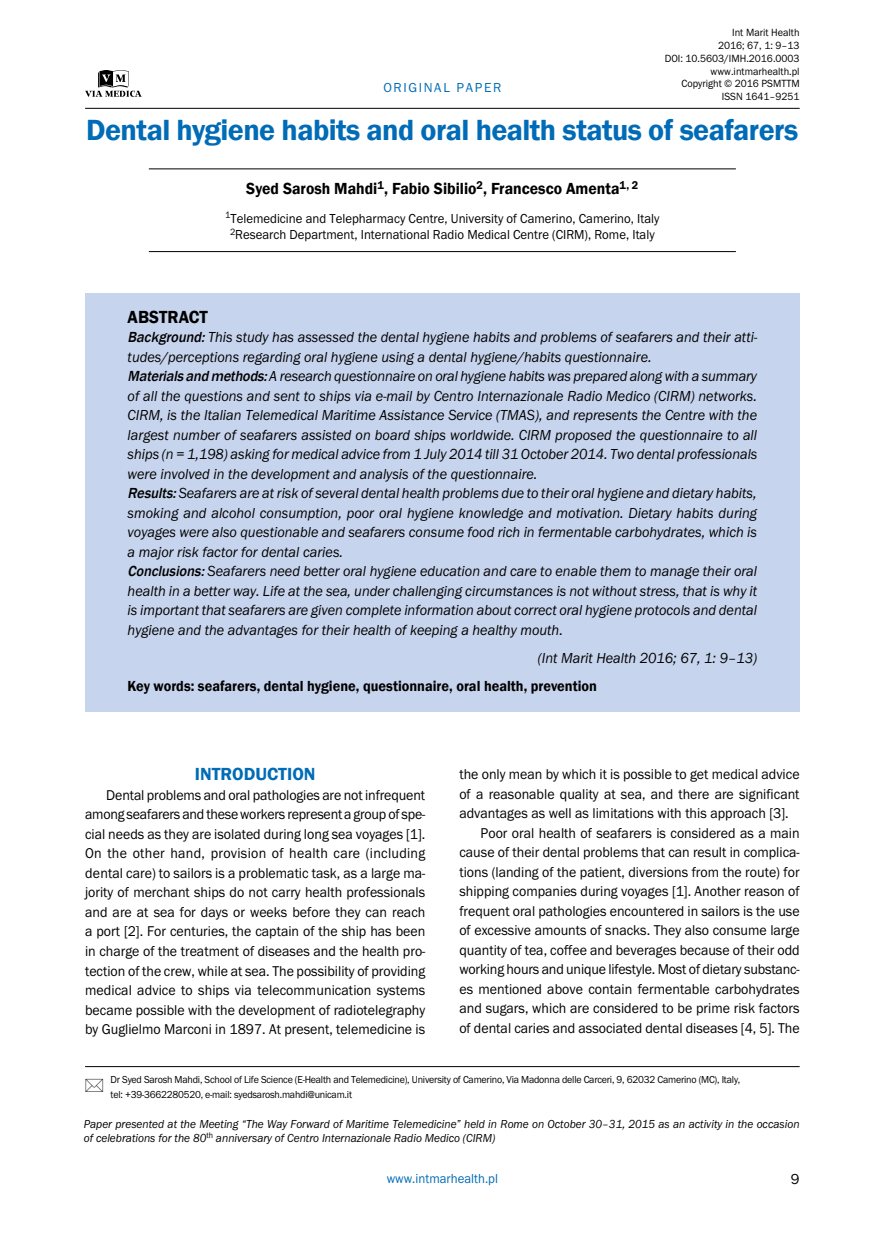
<style>
.page{position:relative;width:872px;height:1234px;background:#fff}
.page>*{position:absolute;margin:0;border:0;box-sizing:border-box;transform-origin:0 0}
.t1{font:600 30px "Franklin Gothic";letter-spacing:-.02em;color:#006bb6}
.t2{font:600 18px "Franklin Gothic";color:#006bb6}
.t3{font:600 18px "Franklin Gothic";color:#000;scale:.95 1}
.t4{font:600 16.5px "Franklin Gothic";color:#000;scale:.95 1}
.t5{font:italic 15px/19.5px "Franklin Got Itc TEE";color:#000;scale:.95 1}
.t6{font:600 15px "Franklin Gothic";color:#000;scale:.95 1}
.t7{font:15px "Franklin Got Itc TEE";color:#000}
.t8{font:14.7px/19.5px "Franklin Got Itc TEE";color:#000;text-align:justify;scale:.95 1}
.t9{font:13.5px/16.2px "Franklin Got Itc TEE";color:#000;text-align:center;scale:.95 1}
.t10{font:13.5px "Franklin Got Itc TEE";color:#006bb6;scale:.95 1}
.t11{font:13.5px "Franklin Got Itc TEE";letter-spacing:.12em;color:#006bb6}
.t12{font:italic 12px/14.4px "Franklin Got Itc TEE";color:#000;scale:.95 1}
.t13{font:10.8px/12.8px "Franklin Got Itc TEE";color:#000;text-align:right;scale:.95 1}
.t14{font:10.5px/15px "Franklin Got Itc TEE";letter-spacing:-.02em;color:#000;scale:.95 1}
.s1{font-family:"Franklin Gothic";font-weight:500}
</style>
<div class="page">
<hr style="left:85px;top:108px;width:714px;height:1px;background:#000">
<svg style="left:85px;top:70px;width:57px;height:27px"></svg>
<hr style="left:85px;top:1065px;width:714px;height:1px;background:#000">
<div style="left:85px;top:294px;width:714px;height:417px;background:#c7d4ed"></div>
<hr style="left:149px;top:168px;width:587px;height:1px;background:#000">
<hr style="left:149px;top:251px;width:587px;height:1px;background:#000">
<p class="t11" style="left:383px;top:80px;width:119px">ORIGINAL PAPER</p>
<p class="t13" style="left:664px;top:27px;width:144px">Int Marit Health<br>2016; 67, 1: 9–13<br>DOI: 10.5603/IMH.2016.0003 www.intmarhealth.pl<br>Copyright © 2016 PSMTTM<br>ISSN 1641–9251</p>
<h1 class="t1" style="left:86px;top:112px;width:713px">Dental hygiene habits and oral health status of seafarers</h1>
<p class="t4" style="left:246px;top:178px;width:414px">Syed Sarosh Mahdi<sup>1</sup>, Fabio Sibilio<sup>2</sup>, Francesco Amenta<sup>1,</sup> <sup>2</sup></p>
<p class="t9" style="left:225px;top:210px;width:458px"><sup>1</sup>Telemedicine and Telepharmacy Centre, University of Camerino, Camerino, Italy<br><sup>2</sup>Research Department, International Radio Medical Centre (CIRM), Rome, Italy</p>
<p class="t3" style="left:128px;top:305px;width:86px">ABSTRACT</p>
<p class="t5" style="left:128px;top:327px;width:664px"><span class="s1">Background:</span>This study has assessed the dental hygiene habits and problems of seafarers and their atti&shy;tudes/perceptions regarding oral hygiene using a dental hygiene/habits questionnaire.<br><span class="s1">Materialsand methods:</span>A research questionnaire on oral hygiene habits was prepared along with a summary of all the questions and sent to ships via e-mail by Centro Internazionale Radio Medico (CIRM) networks.<br>CIRM, is the Italian Telemedical Maritime Assistance Service (TMAS), and represents the Centre with the largest number of seafarers assisted on board ships worldwide. CIRM proposed the questionnaire to all ships (n = 1,198) asking for medical advice from 1 July 2014 till 31 October 2014. Two dental professionals were involved in the development and analysis of the questionnaire.<br><span class="s1">Results:</span>Seafarers are at risk of several dental health problems due to their oral hygiene and dietary habits, smoking and alcohol consumption, poor oral hygiene knowledge and motivation. Dietary habits during voyages were also questionable and seafarers consume food rich in fermentable carbohydrates, which is a major risk factor for dental caries.<br><span class="s1">Conclusions:</span>Seafarers need better oral hygiene education and care to enable them to manage their oral health in a better way. Life at the sea, under challenging circumstances is not without stress, that is why it is important that seafarers are given complete information about correct oral hygiene protocols and dental hygiene and the advantages for their health of keeping a healthy mouth.</p>
<p class="t5" style="left:538px;top:648px;width:232px">(Int Marit Health 2016; 67, 1: 9–13)</p>
<p class="t6" style="left:128px;top:676px;width:495px">Key words: seafarers, dental hygiene, questionnaire, oral health, prevention</p>
<p class="t2" style="left:195px;top:763px;width:122px">Introduction</p>
<p class="t8" style="left:85px;top:785px;width:360px;text-indent:21px">Dental problems and oral pathologies are not infrequent among seafarers and these workers represent a group of spe&shy;cial needs as they are isolated during long sea voyages [1].<br>On the other hand, provision of health care (including dental care) to sailors is a problematic task, as a large ma&shy;jority of merchant ships do not carry health professionals and are at sea for days or weeks before they can reach a port [2]. For centuries, the captain of the ship has been in charge of the treatment of diseases and the health pro&shy;tection of the crew, while at sea. The possibility of providing medical advice to ships via telecommunication systems became possible with the development of radiotelegraphy by Guglielmo Marconi in 1897. At present, telemedicine is</p>
<p class="t8" style="left:459px;top:764px;width:359px">the only mean by which it is possible to get medical advice</p>
<p class="t8" style="left:459px;top:784px;width:359px">of a reasonable quality at sea, and there are significant</p>
<p class="t8" style="left:459px;top:803px;width:348px">advantages as well as limitations with this approach [3].</p>
<p class="t8" style="left:480px;top:823px;width:337px">Poor oral health of seafarers is considered as a main</p>
<p class="t8" style="left:459px;top:842px;width:360px">cause of their dental problems that can result in complica-</p>
<p class="t8" style="left:459px;top:862px;width:359px">tions (landing of the patient, diversions from the route) for</p>
<p class="t8" style="left:459px;top:881px;width:360px">shipping companies during voyages [1]. Another reason of</p>
<p class="t8" style="left:459px;top:901px;width:360px">frequent oral pathologies encountered in sailors is the use</p>
<p class="t8" style="left:459px;top:920px;width:360px">of excessive amounts of snacks. They also consume large</p>
<p class="t8" style="left:459px;top:940px;width:360px">quantity of tea, coffee and beverages because of their odd</p>
<p class="t8" style="left:459px;top:959px;width:360px">working hours and unique lifestyle. Most of dietary substanc-</p>
<p class="t8" style="left:459px;top:979px;width:360px">es mentioned above contain fermentable carbohydrates</p>
<p class="t8" style="left:459px;top:998px;width:359px">and sugars, which are considered to be prime risk factors</p>
<p class="t8" style="left:459px;top:1018px;width:359px">of dental caries and associated dental diseases [4, 5]. The</p>
<p class="t14" style="left:111px;top:1072px;width:664px">Dr Syed Sarosh Mahdi, School of Life Science (E-Health and Telemedicine), University of Camerino, Via Madonna delle Carceri, 9, 62032 Camerino (MC), Italy, tel: +39-3662280520, e-mail: syedsarosh.mahdi@unicam.it</p>
<p class="t12" style="left:84px;top:1116px;width:755px">Paper presented at the Meeting “The Way Forward of Maritime Telemedicine” held in Rome on October 30–31, 2015 as an activity in the occasion of celebrations for the 80<sup>th</sup> anniversary of Centro Internazionale Radio Medico (CIRM)</p>
<p class="t10" style="left:387px;top:1170px;width:119px">www.intmarhealth.pl</p>
<p class="t7" style="left:791px;top:1170px;width:10px">9</p>
</div>
